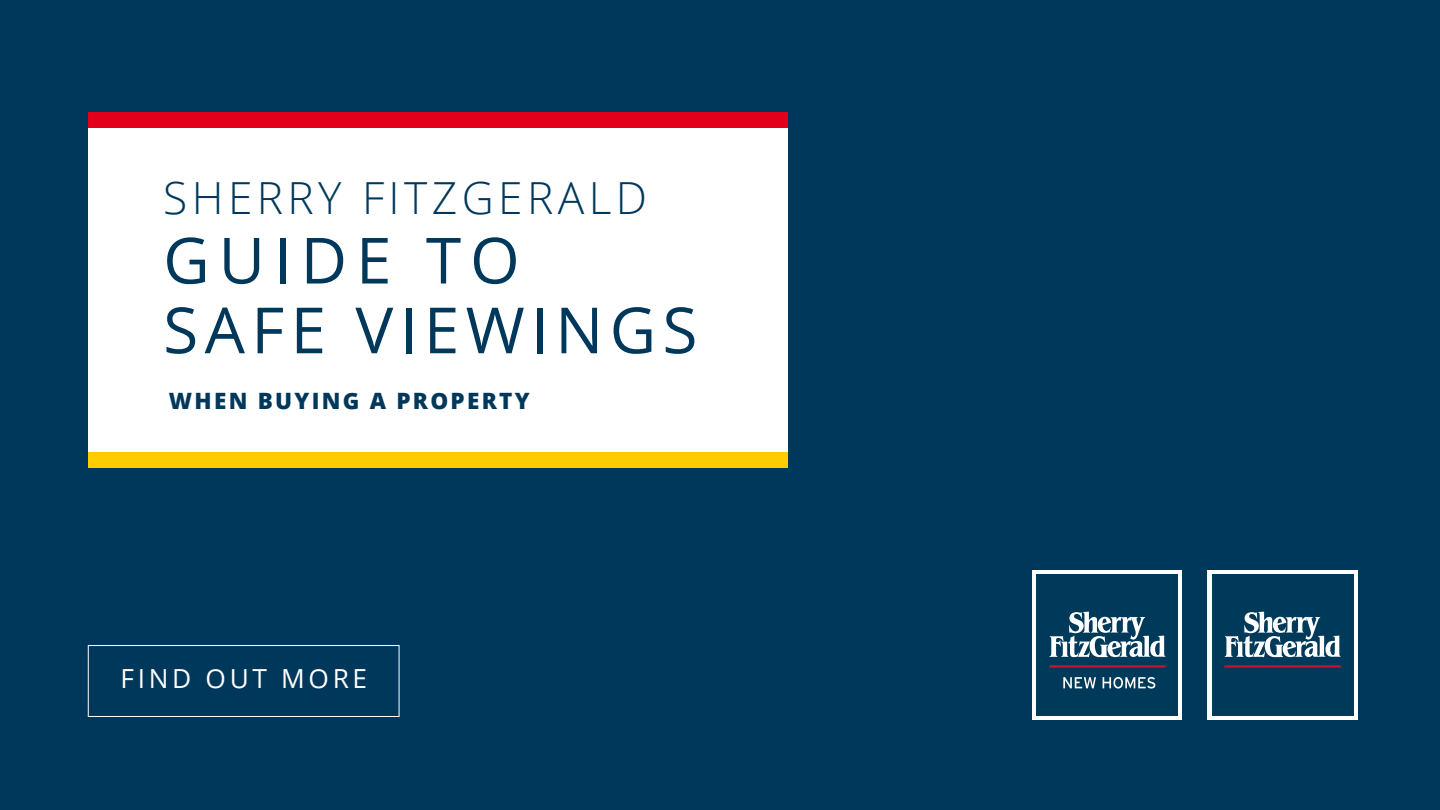
<style>
.page{position:relative;width:1440px;height:810px;background:#00385b}
.page>*{position:absolute;margin:0;border:0;box-sizing:border-box;transform-origin:0 0}
.t1{font:63.75px/69.8px "Open Sans";letter-spacing:.1em;color:#00385b}
.t2{font:300 44.25px "Open Sans";letter-spacing:.1em;color:#00385b}
.t3{font:26.25px "Open Sans";letter-spacing:.14em;color:#fff}
.t4{font:800 22.5px "Open Sans";letter-spacing:.1em;color:#00385b}
</style>
<div class="page">
<div style="left:1208px;top:570px;width:150px;height:150px;background:#fff"></div>
<div style="left:1212px;top:574px;width:141px;height:142px;background:#003a5a"></div>
<svg style="left:1224px;top:612px;width:117px;height:45px"></svg>
<hr style="left:1224px;top:665px;width:117px;height:3px;background:#cd122d">
<div style="left:1032px;top:570px;width:150px;height:150px;background:#fff"></div>
<div style="left:1037px;top:574px;width:141px;height:142px;background:#003a5a"></div>
<svg style="left:1049px;top:612px;width:117px;height:45px"></svg>
<hr style="left:1049px;top:665px;width:117px;height:3px;background:#cd122d">
<svg style="left:1063px;top:677px;width:33px;height:11px"></svg>
<svg style="left:1103px;top:677px;width:52px;height:12px"></svg>
<div style="left:88px;top:128px;width:700px;height:340px;background:#fff"></div>
<div style="left:88px;top:645px;width:311px;height:72px;border:1px solid #fff"></div>
<div style="left:88px;top:112px;width:700px;height:16px;background:#e2001a"></div>
<div style="left:88px;top:453px;width:700px;height:15px;background:#fecc00"></div>
<p class="t2" style="left:163px;top:167px;width:485px">SHERRY FITZGERALD</p>
<p class="t1" style="left:163px;top:224px;width:536px">GUIDE TO<br>SAFE VIEWINGS</p>
<p class="t4" style="left:169px;top:383px;width:362px">WHEN BUYING A PROPERTY</p>
<p class="t3" style="left:121px;top:661px;width:248px">FIND OUT MORE</p>
</div>
